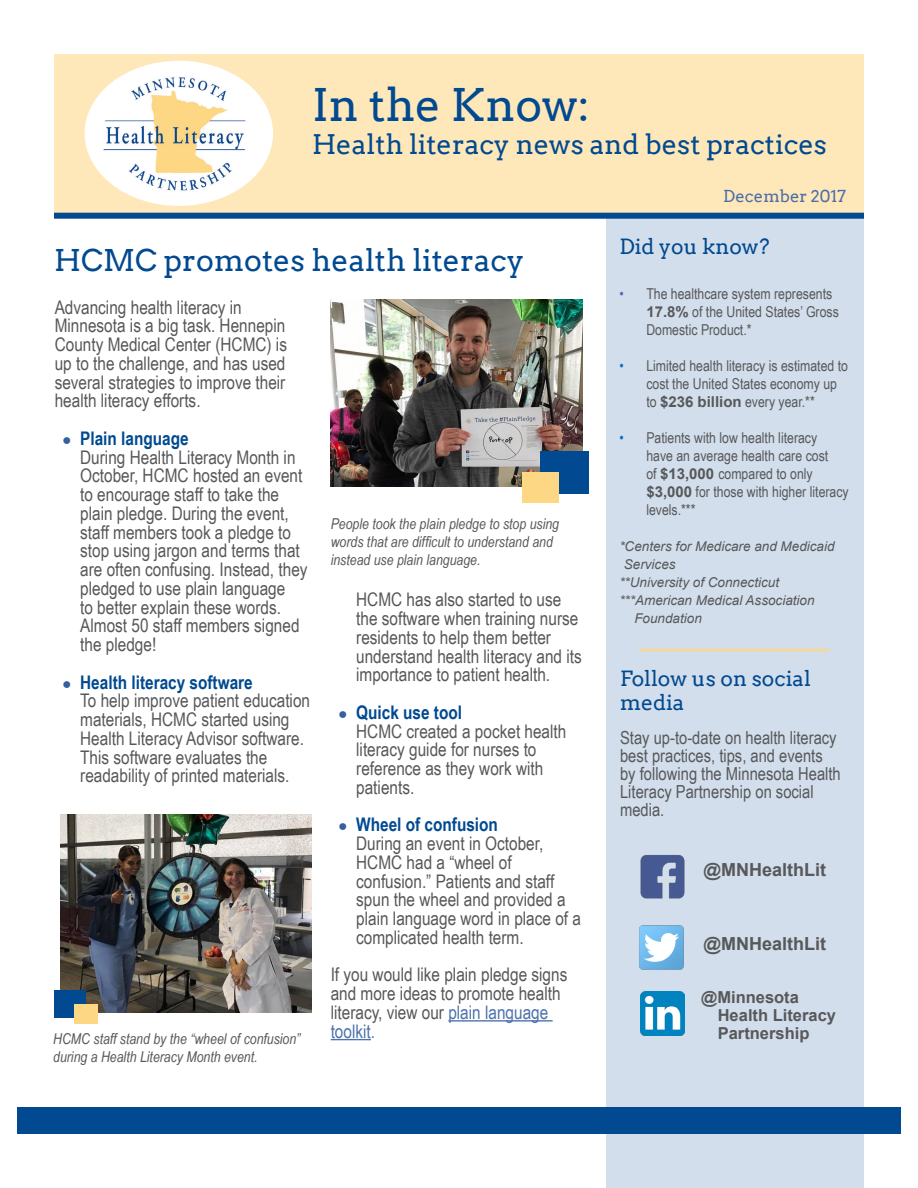
<style>
.page{position:relative;width:918px;height:1188px;background:#fff}
.page>*{position:absolute;margin:0;border:0;box-sizing:border-box;transform-origin:0 0}
.t1{font:45px "Arvo";color:#014990}
.t2{font:30px "Arvo";color:#014990}
.t3{font:27px "Arvo";color:#014990}
.t4{font:21px/24px "Arvo";color:#014990}
.t5{font:18.75px/18.8px "Arial Narrow";color:#57585a}
.t6{font:700 18.75px "Arial Narrow";color:#014990}
.t7{font:18px/18px "Arial Narrow";color:#57585a}
.t8{font:700 18px "Arial";color:#57585a}
.t9{font:700 16.5px/18px "Arial";color:#57585a}
.t10{font:16.5px "Arvo";color:#4d6ca8}
.t11{font:15px/18px "Arial Narrow";color:#57585a}
.t12{font:italic 15px/18px "Arial Narrow";color:#57585a}
.t13{font:italic 13.5px "Arial";color:#57585a}
.s1{font-weight:400;font-size:15.75px;color:#365fa0}
.s2{color:#4d72ac}
.s3{color:#516cb4}
.s4{font-family:"Arial";font-weight:700}
.s5{color:#136eb7}
.s6{color:#0473bb}
</style>
<div class="page">
<img style="left:331px;top:299px;width:251px;height:187px">
<div style="left:54px;top:54px;width:810px;height:159px;background:#fee8ba"></div>
<div style="left:606px;top:219px;width:258px;height:969px;background:#d2deeb"></div>
<div style="left:17px;top:1107px;width:884px;height:27px;background:#014990"></div>
<div style="left:54px;top:213px;width:810px;height:6px;background:#014990"></div>
<img style="left:85px;top:61px;width:188px;height:145px">
<hr style="left:639px;top:649px;width:190px;height:2px;background:#fed784">
<img style="left:61px;top:814px;width:250px;height:198px">
<div style="left:55px;top:990px;width:31px;height:28px;background:#014990"></div>
<div style="left:74px;top:1004px;width:24px;height:20px;background:#fed784"></div>
<hr style="left:448px;top:1020px;width:105px;height:2px;background:#4d72ac">
<hr style="left:331px;top:1039px;width:40px;height:1px;background:#4d72ac">
<div style="left:540px;top:451px;width:49px;height:43px;background:#014990"></div>
<div style="left:522px;top:473px;width:37px;height:30px;background:#fed784"></div>
<img style="left:640px;top:855px;width:45px;height:44px">
<img style="left:639px;top:925px;width:45px;height:45px">
<img style="left:641px;top:992px;width:43px;height:43px">
<p class="t1" style="left:312px;top:78px;width:279px">In the Know:</p>
<p class="t3" style="left:312px;top:128px;width:517px">Health literacy news and best practices</p>
<p class="t10" style="left:723px;top:187px;width:124px">December 2017</p>
<p class="t2" style="left:54px;top:243px;width:472px">HCMC promotes health literacy</p>
<p class="t5" style="left:55px;top:297px;width:234px">Advancing health literacy in<br>Minnesota is a big task. Hennepin<br>County Medical Center (HCMC) is up to the challenge, and has used several strategies to improve their health literacy efforts.</p>
<p class="t6" style="left:62px;top:424px;width:128px"><span class="s1">●</span> Plain language</p>
<p class="t5" style="left:80px;top:447px;width:229px">During Health Literacy Month in<br>October, HCMC hosted an event to encourage staff to take the plain pledge. During the event, staff members took a pledge to stop using jargon and terms that are often confusing. Instead, they pledged to use plain language<br>to better explain these words.<br>Almost 50 staff members signed the pledge!</p>
<p class="t6" style="left:62px;top:668px;width:192px"><span class="s1">●</span> Health literacy software</p>
<p class="t5" style="left:80px;top:691px;width:231px">To help improve patient education materials, HCMC started using<br>Health Literacy Advisor software.<br>This software evaluates the readability of printed materials.</p>
<p class="t12" style="left:53px;top:1030px;width:249px">HCMC staff stand by the “wheel of confusion” during a Health Literacy Month event.</p>
<p class="t12" style="left:331px;top:515px;width:230px">People took the plain pledge to stop using words that are difficult to understand and instead use plain language.</p>
<p class="t5" style="left:356px;top:590px;width:227px">HCMC has also started to use the software when training nurse residents to help them better understand health literacy and its importance to patient health.</p>
<p class="t6" style="left:338px;top:698px;width:125px"><span class="s1">●</span> Quick use tool</p>
<p class="t5" style="left:356px;top:721px;width:212px">HCMC created a pocket health literacy guide for nurses to reference as they work with patients.</p>
<p class="t6" style="left:338px;top:811px;width:161px"><span class="s1">●</span> Wheel of confusion</p>
<p class="t5" style="left:356px;top:833px;width:226px">During an event in October,<br>HCMC had a “wheel of confusion.” Patients and staff spun the wheel and provided a plain language word in place of a complicated health term.</p>
<p class="t5" style="left:331px;top:965px;width:238px">If you would like plain pledge signs and more ideas to promote health literacy, view our <span class="s2">plain language toolkit.</span></p>
<p class="t4" style="left:619px;top:235px;width:152px">Did you know?</p>
<p class="t11" style="left:646px;top:284px;width:194px;text-indent:-27px"><span class="s3">•</span> The healthcare system represents<br><span class="s4">17.8%</span> of the United States’ Gross<br>Domestic Product.*</p>
<p class="t11" style="left:646px;top:356px;width:203px;text-indent:-27px"><span class="s5">•</span> Limited health literacy is estimated to cost the United States economy up to <span class="s4">$236 billion</span> every year.**</p>
<p class="t11" style="left:646px;top:428px;width:204px;text-indent:-27px"><span class="s6">•</span> Patients with low health literacy<br>have an average health care cost<br>of <span class="s4">$13,000</span> compared to only <span class="s4">$3,000</span> for those with higher literacy levels.***</p>
<p class="t13" style="left:619px;top:537px;width:217px">*Centers for Medicare and Medicaid</p>
<p class="t13" style="left:624px;top:555px;width:53px">Services</p>
<p class="t13" style="left:619px;top:573px;width:161px">**University of Connecticut</p>
<p class="t13" style="left:619px;top:591px;width:197px">***American Medical Association</p>
<p class="t13" style="left:634px;top:609px;width:69px">Foundation</p>
<p class="t4" style="left:620px;top:666px;width:192px">Follow us on social media</p>
<p class="t7" style="left:620px;top:728px;width:222px">Stay up-to-date on health literacy best practices, tips, and events by following the Minnesota Health<br>Literacy Partnership on social media.</p>
<p class="t8" style="left:704px;top:858px;width:124px">@MNHealthLit</p>
<p class="t8" style="left:704px;top:931px;width:124px">@MNHealthLit</p>
<p class="t9" style="left:701px;top:989px;width:99px">@Minnesota</p>
<p class="t9" style="left:718px;top:1007px;width:120px">Health Literacy<br>Partnership</p>
</div>
